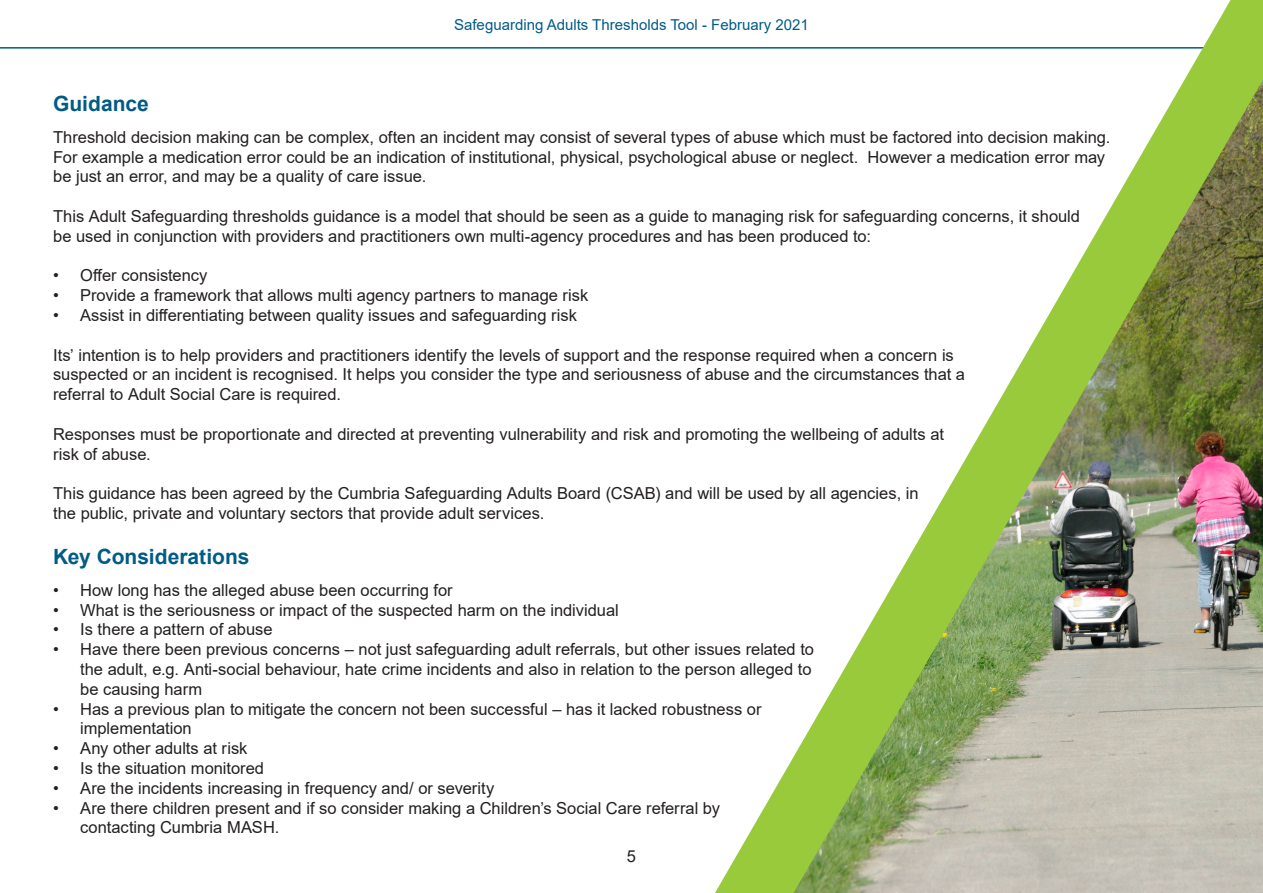
<style>
.page{position:relative;width:1263px;height:893px;background:#fff}
.page>*{position:absolute;margin:0;border:0;box-sizing:border-box;transform-origin:0 0}
.Sub_Header_1{font:700 21px "Arial";color:#005b85}
.Sub_Header_1-2{font:16.5px/19.8px "Arial";color:#231f20}
.t1{font:15px "Arial";color:#005b85}
</style>
<div class="page">
<hr style="left:0;top:47px;width:1263px;height:2px;background:#005b85">
<svg style="left:715px;top:0;width:548px;height:893px"></svg>
<p class="t1" style="left:454px;top:14px;width:356px">Safeguarding Adults Thresholds Tool - February 2021</p>
<p class="Sub_Header_1" style="left:53px;top:89px;width:97px">Guidance</p>
<p class="Sub_Header_1-2" style="left:53px;top:127px;width:1059px">Threshold decision making can be complex, often an incident may consist of several types of abuse which must be factored into decision making.<br>For example a medication error could be an indication of institutional, physical, psychological abuse or neglect. However a medication error may be just an error, and may be a quality of care issue.</p>
<p class="Sub_Header_1-2" style="left:53px;top:206px;width:1028px">This Adult Safeguarding thresholds guidance is a model that should be seen as a guide to managing risk for safeguarding concerns, it should be used in conjunction with providers and practitioners own multi-agency procedures and has been produced to:</p>
<p class="Sub_Header_1-2" style="left:53px;top:266px;width:156px">• Offer consistency</p>
<p class="Sub_Header_1-2" style="left:53px;top:285px;width:537px">• Provide a framework that allows multi agency partners to manage risk</p>
<p class="Sub_Header_1-2" style="left:53px;top:305px;width:525px">• Assist in differentiating between quality issues and safeguarding risk</p>
<p class="Sub_Header_1-2" style="left:53px;top:345px;width:913px">Its’ intention is to help providers and practitioners identify the levels of support and the response required when a concern is suspected or an incident is recognised. It helps you consider the type and seriousness of abuse and the circumstances that a referral to Adult Social Care is required.</p>
<p class="Sub_Header_1-2" style="left:53px;top:424px;width:892px">Responses must be proportionate and directed at preventing vulnerability and risk and promoting the wellbeing of adults at risk of abuse.</p>
<p class="Sub_Header_1-2" style="left:53px;top:483px;width:867px">This guidance has been agreed by the Cumbria Safeguarding Adults Board (CSAB) and will be used by all agencies, in the public, private and voluntary sectors that provide adult services.</p>
<p class="Sub_Header_1" style="left:53px;top:542px;width:198px">Key Considerations</p>
<p class="Sub_Header_1-2" style="left:53px;top:580px;width:401px">• How long has the alleged abuse been occurring for</p>
<p class="Sub_Header_1-2" style="left:53px;top:600px;width:567px">• What is the seriousness or impact of the suspected harm on the individual</p>
<p class="Sub_Header_1-2" style="left:53px;top:620px;width:221px">• Is there a pattern of abuse</p>
<p class="Sub_Header_1-2" style="left:80px;top:639px;width:735px;text-indent:-27px">• Have there been previous concerns – not just safeguarding adult referrals, but other issues related to the adult, e.g. Anti-social behaviour, hate crime incidents and also in relation to the person alleged to be causing harm</p>
<p class="Sub_Header_1-2" style="left:80px;top:699px;width:683px;text-indent:-27px">• Has a previous plan to mitigate the concern not been successful – has it lacked robustness or implementation</p>
<p class="Sub_Header_1-2" style="left:53px;top:738px;width:196px">• Any other adults at risk</p>
<p class="Sub_Header_1-2" style="left:53px;top:758px;width:212px">• Is the situation monitored</p>
<p class="Sub_Header_1-2" style="left:53px;top:778px;width:443px">• Are the incidents increasing in frequency and/ or severity</p>
<p class="Sub_Header_1-2" style="left:80px;top:798px;width:641px;text-indent:-27px">• Are there children present and if so consider making a Children’s Social Care referral by contacting Cumbria MASH.</p>
<p class="Sub_Header_1-2" style="left:627px;top:846px;width:11px">5</p>
</div>
